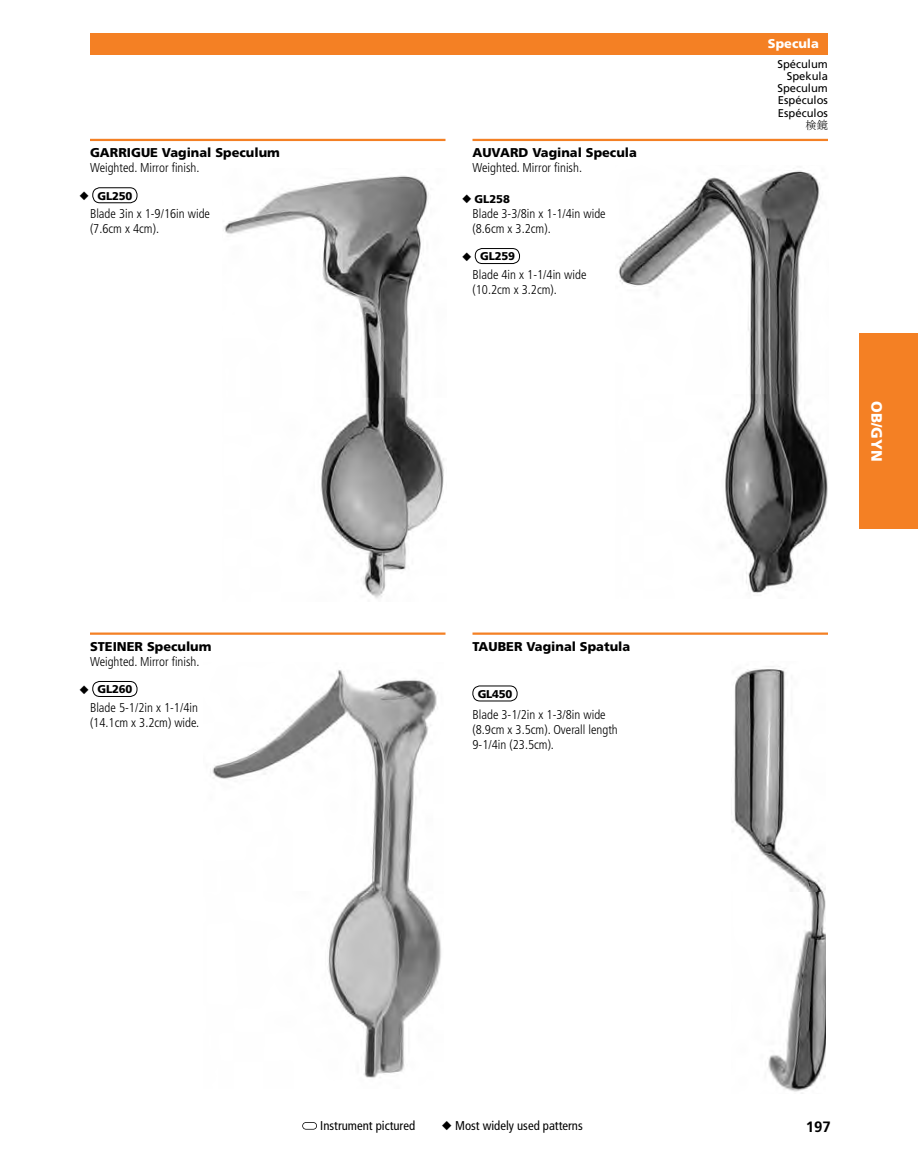
<style>
.page{position:relative;width:918px;height:1175px;background:#fff}
.page>*{position:absolute;margin:0;border:0;box-sizing:border-box;transform-origin:0 0}
.t1{font:900 15px "Frutiger LT Std";color:#fff}
.t2{font:700 15px "Frutiger LT Std";color:#000}
.t3{font:300 condensed 12.75px/15px "Frutiger LT Std";color:#000}
.t4{font:900 12.75px/15px "Frutiger LT Std";color:#000}
.t5{font:condensed 12.75px "Frutiger LT Std";color:#000}
.t6{font:900 12.75px "Frutiger LT Std";color:#fff}
.t7{font:11.25px/12.1px "Frutiger LT Std";color:#000;text-align:right}
.t8{font:900 11.25px "Frutiger LT Std";letter-spacing:-.02em;color:#000}
.s1{font-weight:300;font-stretch:condensed}
.s2{font-weight:900;font-stretch:normal}
.s3{font-family:"MS Mincho"}
</style>
<div class="page">
<svg style="left:302px;top:1122px;width:15px;height:7px"></svg>
<hr style="left:90px;top:139px;width:356px;height:2px;background:#f48024">
<hr style="left:90px;top:632px;width:356px;height:2px;background:#f48024">
<hr style="left:472px;top:139px;width:356px;height:2px;background:#f48024">
<hr style="left:472px;top:632px;width:356px;height:2px;background:#f48024">
<div style="left:90px;top:33px;width:738px;height:21px;background:#f48024"></div>
<img style="left:224px;top:175px;width:220px;height:424px">
<img style="left:618px;top:170px;width:210px;height:423px">
<img style="left:210px;top:670px;width:231px;height:408px">
<img style="left:732px;top:666px;width:94px;height:428px">
<div style="left:860px;top:334px;width:58px;height:195px;background:#f48024"></div>
<div style="left:92px;top:187px;width:45px;height:16px;border:1px solid #000;border-radius:7px"></div>
<div style="left:475px;top:248px;width:45px;height:16px;border:1px solid #000;border-radius:7px"></div>
<div style="left:473px;top:685px;width:45px;height:16px;border:1px solid #000;border-radius:7px"></div>
<div style="left:92px;top:681px;width:45px;height:16px;border:1px solid #000;border-radius:7px"></div>
<p class="t4" style="left:90px;top:145px;width:191px">GARRIGUE Vaginal Speculum<br><span class="s1">Weighted. Mirror finish.</span></p>
<p class="t8" style="left:80px;top:189px;width:54px">◆ GL250</p>
<p class="t3" style="left:90px;top:206px;width:122px">Blade 3in x 1-9/16in wide (7.6cm x 4cm).</p>
<p class="t3" style="left:90px;top:639px;width:123px"><span class="s2">STEINER Speculum<br></span>Weighted. Mirror finish.</p>
<p class="t8" style="left:80px;top:682px;width:54px">◆ GL260</p>
<p class="t3" style="left:90px;top:700px;width:111px">Blade 5-1/2in x 1-1/4in (14.1cm x 3.2cm) wide.</p>
<p class="t3" style="left:472px;top:146px;width:166px"><span class="s2">AUVARD Vaginal Specula<br></span>Weighted. Mirror finish.</p>
<p class="t8" style="left:462px;top:192px;width:50px">◆ GL258</p>
<p class="t3" style="left:472px;top:206px;width:135px">Blade 3-3/8in x 1-1/4in wide (8.6cm x 3.2cm).</p>
<p class="t8" style="left:462px;top:250px;width:54px">◆ GL259</p>
<p class="t3" style="left:472px;top:267px;width:115px">Blade 4in x 1-1/4in wide (10.2cm x 3.2cm).</p>
<p class="t4" style="left:472px;top:639px;width:159px">TAUBER Vaginal Spatula</p>
<p class="t8" style="left:478px;top:687px;width:36px">GL450</p>
<p class="t3" style="left:472px;top:707px;width:147px">Blade 3-1/2in x 1-3/8in wide (8.9cm x 3.5cm). Overall length<br>9-1/4in (23.5cm).</p>
<p class="t6" style="left:768px;top:36px;width:53px">Specula</p>
<p class="t7" style="left:777px;top:59px;width:52px">Spéculum<br>Spekula<br>Speculum<br>Espéculos<br>Espéculos<span class="s3">検鏡</span></p>
<p class="t1" style="left:886px;top:401px;width:62px;rotate:90deg">OB/GYN</p>
<p class="t5" style="left:320px;top:1117px;width:96px">Instrument pictured</p>
<p class="t5" style="left:442px;top:1117px;width:143px">◆ Most widely used patterns</p>
<p class="t2" style="left:806px;top:1118px;width:27px">197</p>
</div>
